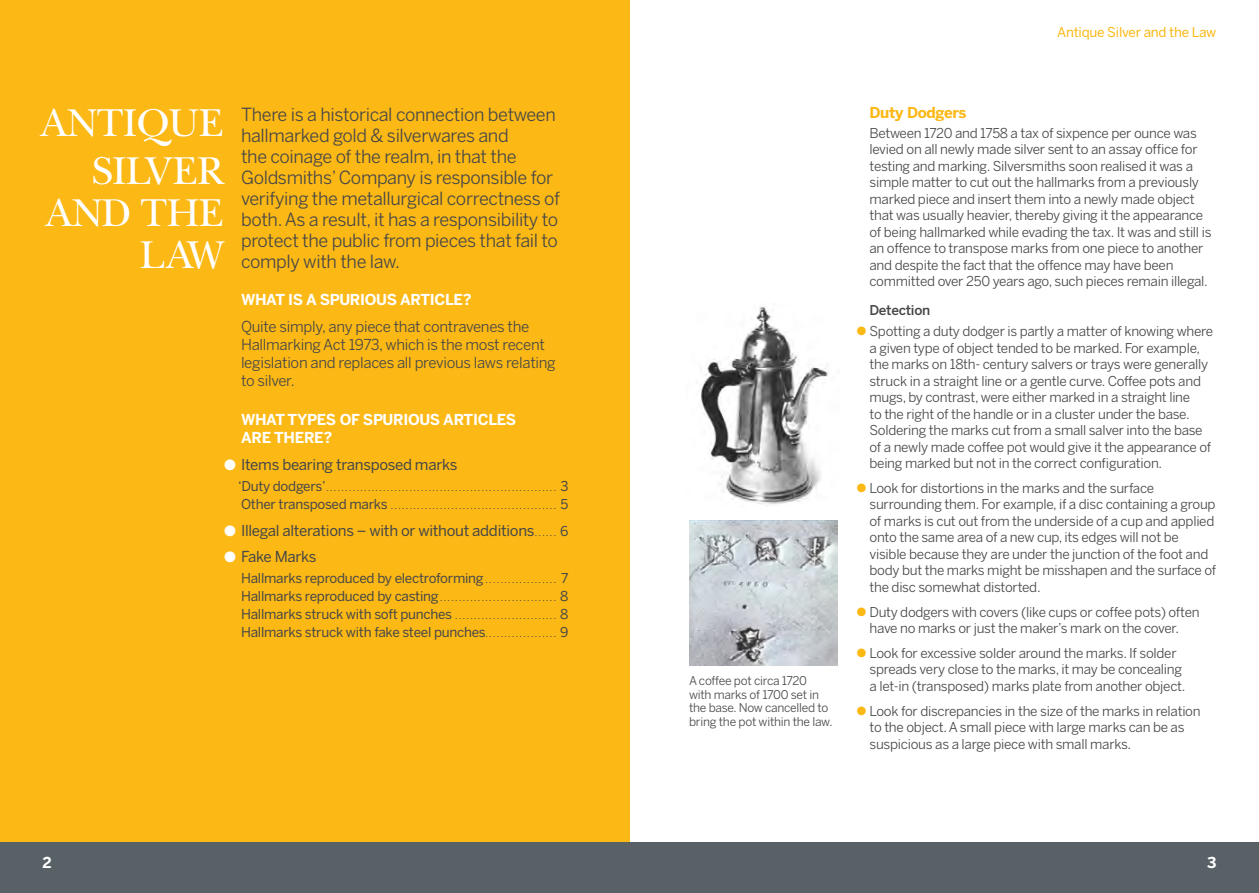
<style>
.page{position:relative;width:1259px;height:893px;background:#fff}
.page>*{position:absolute;margin:0;border:0;box-sizing:border-box;transform-origin:0 0}
.Headlines{font:40.5px "New Baskerville";letter-spacing:-.02em;color:#fff}
.Body_Style{font:18px/21px "Benton Sans";letter-spacing:-.02em;color:#464748}
.Body_Style-2{font:15px/18px "Benton Sans";letter-spacing:-.02em;color:#464748}
.Headlines-2{font:15px "Benton Sans";letter-spacing:-.02em;color:#464748}
.Headlines-3{font:700 15px/18px "Benton Sans";letter-spacing:-.02em;color:#fff}
.Body_Style-3{font:700 15px "Benton Sans";letter-spacing:-.02em;color:#fff}
.Headlines-4{font:700 15px "Benton Sans";letter-spacing:-.02em;color:#fcb814}
.Body_Style-4{font:13.5px/16.5px "Benton Sans";letter-spacing:-.02em;color:#464748}
.Body_Style-5{font:13.5px "Benton Sans";letter-spacing:-.02em;color:#464748}
.t1{font:13.5px "Benton Sans";letter-spacing:-.02em;color:#fcb814}
.Sub_Head{font:500 13.5px "Benton Sans";letter-spacing:-.02em;color:#464748}
.Pic_Captions{font:12px/13.5px "Benton Sans";letter-spacing:-.02em;color:#464748}
.Body_Style-6{font:9px "Benton Sans";color:#464748}
.s1{color:#fff}
.s2{font-size:13.5px}
.s3{font-size:9px}
.s4{color:#fcb814}
</style>
<div class="page">
<div style="left:0;top:0;width:629px;height:893px;background:#fcb814"></div>
<div style="left:0;top:842px;width:1259px;height:51px;background:#586166"></div>
<img style="left:701px;top:305px;width:127px;height:200px">
<img style="left:689px;top:521px;width:148px;height:144px">
<p class="Body_Style" style="left:241px;top:103px;width:320px">There is a historical connection between hallmarked gold &amp; silverwares and<br>the coinage of the realm, in that the Goldsmiths’ Company is responsible for verifying the metallurgical correctness of both. As a result, it has a responsibility to protect the public from pieces that fail to comply with the law.</p>
<p class="Body_Style-3" style="left:241px;top:291px;width:232px">WHAT IS A SPURIOUS ARTICLE?</p>
<p class="Body_Style-2" style="left:241px;top:317px;width:316px">Quite simply, any piece that contravenes the Hallmarking Act 1973, which is the most recent legislation and replaces all previous laws relating to silver.</p>
<p class="Headlines-3" style="left:241px;top:410px;width:277px">WHAT TYPES OF SPURIOUS ARTICLES<br>ARE THERE?</p>
<p class="Headlines-2" style="left:224px;top:456px;width:235px"><span class="s1">●</span> Items bearing transposed marks</p>
<p class="Body_Style-6" style="left:238px;top:483px;width:332px"><span class="s2">‘Duty dodgers’</span>............................................................. <span class="s2">3</span></p>
<p class="Body_Style-6" style="left:241px;top:501px;width:329px"><span class="s2">Other transposed marks</span> ............................................ <span class="s2">5</span></p>
<p class="Headlines-2" style="left:224px;top:521px;width:346px"><span class="s1">●</span> Illegal alterations – with or without additions<span class="s3">. . . . . .</span> <span class="s2">6</span></p>
<p class="Headlines-2" style="left:224px;top:548px;width:94px"><span class="s1">●</span> Fake Marks</p>
<p class="Body_Style-5" style="left:241px;top:570px;width:329px">Hallmarks reproduced by electroforming <span class="s3">. . . . . . . . . . . . . . . . . . .</span> 7</p>
<p class="Body_Style-6" style="left:241px;top:593px;width:329px"><span class="s2">Hallmarks reproduced by casting</span>............................... <span class="s2">8</span></p>
<p class="Body_Style-5" style="left:241px;top:606px;width:329px">Hallmarks struck with soft punches <span class="s3">...........................</span> 8</p>
<p class="Body_Style-5" style="left:241px;top:624px;width:329px">Hallmarks struck with fake steel punches<span class="s3">. . . . . . . . . . . . . . . . . . .</span> 9</p>
<p class="Headlines" style="left:41px;top:99px;width:185px">ANTIQUE</p>
<p class="Headlines" style="left:92px;top:147px;width:134px">SILVER</p>
<p class="Headlines" style="left:46px;top:189px;width:180px">AND THE</p>
<p class="Headlines" style="left:140px;top:231px;width:86px">LAW</p>
<p class="t1" style="left:1057px;top:24px;width:161px">Antique Silver and the Law</p>
<p class="Pic_Captions" style="left:689px;top:674px;width:145px">A coffee pot circa 1720<br>with marks of 1700 set in the base. Now cancelled to bring the pot within the law.</p>
<p class="Headlines-4" style="left:869px;top:104px;width:98px">Duty Dodgers</p>
<p class="Body_Style-4" style="left:869px;top:124px;width:343px">Between 1720 and 1758 a tax of sixpence per ounce was levied on all newly made silver sent to an assay office for testing and marking. Silversmiths soon realised it was a simple matter to cut out the hallmarks from a previously marked piece and insert them into a newly made object that was usually heavier, thereby giving it the appearance of being hallmarked while evading the tax. It was and still is an offence to transpose marks from one piece to another and despite the fact that the offence may have been committed over 250 years ago, such pieces remain illegal.</p>
<p class="Sub_Head" style="left:869px;top:302px;width:62px">Detection</p>
<p class="Body_Style-4" style="left:869px;top:323px;width:345px;text-indent:-13px"><span class="s4">●</span> Spotting a duty dodger is partly a matter of knowing where a given type of object tended to be marked. For example, the marks on 18th- century salvers or trays were generally struck in a straight line or a gentle curve. Coffee pots and mugs, by contrast, were either marked in a straight line<br>to the right of the handle or in a cluster under the base.<br>Soldering the marks cut from a small salver into the base of a newly made coffee pot would give it the appearance of being marked but not in the correct configuration.</p>
<p class="Body_Style-4" style="left:869px;top:479px;width:348px;text-indent:-13px"><span class="s4">●</span> Look for distortions in the marks and the surface surrounding them. For example, if a disc containing a group of marks is cut out from the underside of a cup and applied onto the same area of a new cup, its edges will not be visible because they are under the junction of the foot and body but the marks might be misshapen and the surface of the disc somewhat distorted.</p>
<p class="Body_Style-4" style="left:856px;top:603px;width:344px;text-align:center"><span class="s4">●</span> Duty dodgers with covers (like cups or coffee pots) often have no marks or just the maker’s mark on the cover.</p>
<p class="Body_Style-4" style="left:869px;top:644px;width:317px;text-indent:-13px"><span class="s4">●</span> Look for excessive solder around the marks. If solder spreads very close to the marks, it may be concealing a let-in (transposed) marks plate from another object.</p>
<p class="Body_Style-4" style="left:869px;top:702px;width:333px;text-indent:-13px"><span class="s4">●</span> Look for discrepancies in the size of the marks in relation to the object. A small piece with large marks can be as suspicious as a large piece with small marks.</p>
<p class="Headlines-3" style="left:43px;top:853px;width:11px">2</p>
<p class="Headlines-3" style="left:1207px;top:853px;width:11px">3</p>
</div>
